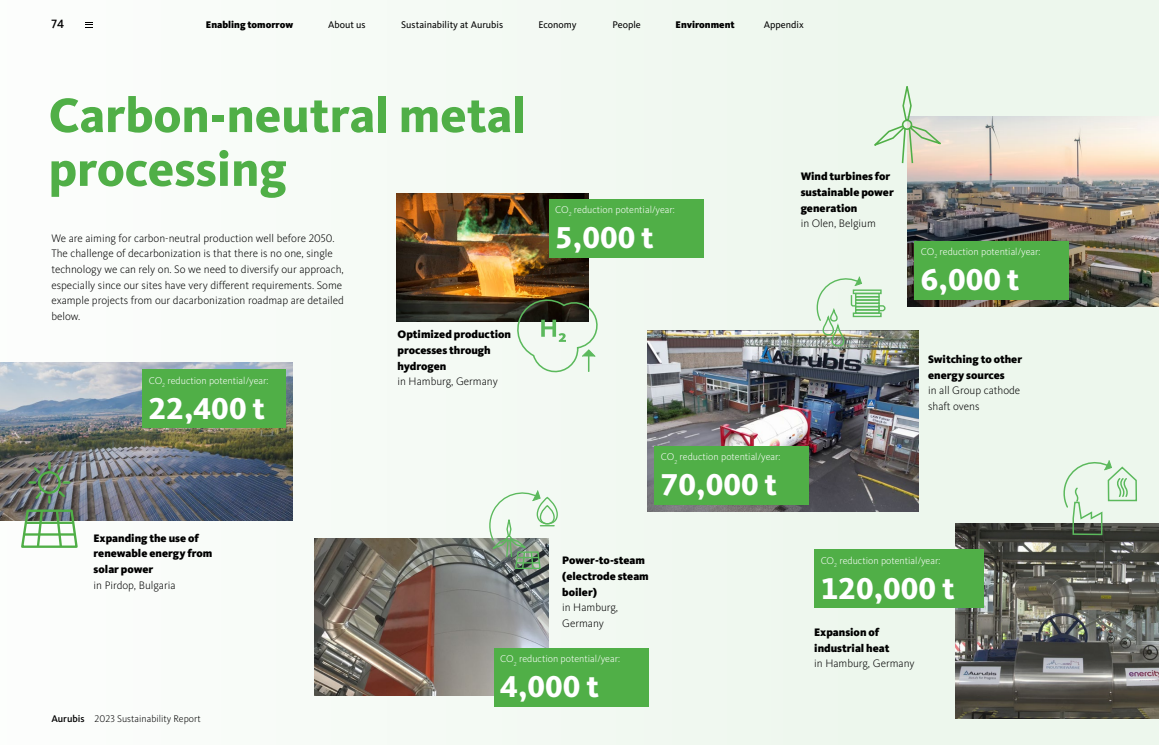
<style>
.page{position:relative;width:1159px;height:745px;background:#fff}
.page>*{position:absolute;margin:0;border:0;box-sizing:border-box;transform-origin:0 0}
.H2_2022{font:800 50px/53.8px "Kievit Pro";color:#50af47}
.H2_2_2022{font:800 31.25px "Kievit Pro";color:#fff}
.t1{font:500 12.5px "Kievit Pro";color:#000}
.Copy_2022{font:300 11.25px/15.6px "Kievit Pro";color:#000}
.H3_2022{font:900 11.25px/15.6px "Kievit Pro";color:#000}
.Copy_2022-2{font:300 10.12px "Kievit Pro";color:#fff}
.t2{font:10px "Kievit Pro";color:#000}
.t3{font:300 10px "Kievit Pro";color:#000}
.t4{font:900 10px "Kievit Pro";color:#000}
.s1{font-weight:500}
</style>
<div class="page">
<div style="left:0;top:0;width:1159px;height:744px;background:#edf7ed"></div>
<img style="left:956px;top:523px;width:203px;height:195px">
<img style="left:647px;top:331px;width:271px;height:180px">
<img style="left:0;top:362px;width:292px;height:158px">
<img style="left:907px;top:116px;width:252px;height:190px">
<img style="left:314px;top:538px;width:235px;height:156px">
<img style="left:396px;top:193px;width:192px;height:128px">
<div style="left:38px;top:471px;width:23px;height:22px;border:2px solid #50af47;border-radius:50%"></div>
<svg style="left:48px;top:462px;width:18px;height:12px"></svg>
<svg style="left:32px;top:464px;width:10px;height:11px"></svg>
<svg style="left:21px;top:481px;width:57px;height:67px"></svg>
<svg style="left:1061px;top:460px;width:76px;height:75px"></svg>
<svg style="left:514px;top:296px;width:84px;height:77px"></svg>
<svg style="left:874px;top:86px;width:67px;height:78px"></svg>
<div style="left:536px;top:496px;width:22px;height:28px;border:1px solid #5bb95c;border-radius:10px"></div>
<div style="left:540px;top:505px;width:15px;height:19px;border:1px solid #5bb95c;border-radius:7px"></div>
<svg style="left:487px;top:490px;width:67px;height:79px"></svg>
<div style="left:852px;top:289px;width:29px;height:5px;border:1px solid #5bb95c"></div>
<div style="left:852px;top:312px;width:29px;height:5px;border:1px solid #5bb95c"></div>
<div style="left:855px;top:309px;width:25px;height:4px;border:1px solid #5bb95c"></div>
<div style="left:855px;top:306px;width:25px;height:4px;border:1px solid #5bb95c"></div>
<div style="left:855px;top:302px;width:25px;height:5px;border:1px solid #5bb95c"></div>
<div style="left:855px;top:299px;width:25px;height:5px;border:1px solid #5bb95c"></div>
<div style="left:855px;top:296px;width:25px;height:4px;border:1px solid #5bb95c"></div>
<div style="left:855px;top:292px;width:25px;height:5px;border:1px solid #5bb95c"></div>
<svg style="left:877px;top:304px;width:9px;height:8px"></svg>
<svg style="left:815px;top:276px;width:46px;height:71px"></svg>
<div style="left:494px;top:648px;width:154px;height:58px;background:#50af47"></div>
<div style="left:914px;top:241px;width:155px;height:58px;background:#50af47"></div>
<div style="left:549px;top:199px;width:154px;height:58px;background:#50af47"></div>
<div style="left:814px;top:549px;width:169px;height:58px;background:#50af47"></div>
<div style="left:654px;top:446px;width:155px;height:58px;background:#50af47"></div>
<div style="left:142px;top:369px;width:144px;height:59px;background:#50af47"></div>
<svg style="left:86px;top:22px;width:7px;height:6px"></svg>
<p class="t1" style="left:51px;top:16px;width:14px">74</p>
<p class="t4" style="left:206px;top:18px;width:89px">Enabling tomorrow</p>
<p class="t2" style="left:328px;top:18px;width:39px">About us</p>
<p class="t2" style="left:401px;top:18px;width:103px">Sustainability at Aurubis</p>
<p class="t2" style="left:538px;top:18px;width:40px">Economy</p>
<p class="t2" style="left:612px;top:18px;width:30px">People</p>
<p class="t4" style="left:675px;top:18px;width:61px">Environment</p>
<p class="t2" style="left:764px;top:18px;width:41px">Appendix</p>
<p class="H2_2022" style="left:49px;top:88px;width:479px">Carbon-neutral metal processing</p>
<p class="Copy_2022" style="left:51px;top:230px;width:294px">We are aiming for carbon-neutral production well before 2050.<br>The challenge of decarbonization is that there is no one, single technology we can rely on. So we need to diversify our approach, especially since our sites have very different requirements. Some example projects from our dacarbonization roadmap are detailed below.</p>
<p class="Copy_2022-2" style="left:149px;top:374px;width:121px">CO<sub>2</sub> reduction potential/year:</p>
<p class="H2_2_2022" style="left:149px;top:389px;width:118px">22,400 t</p>
<p class="H3_2022" style="left:397px;top:326px;width:115px">Optimized production processes through hydrogen</p>
<p class="Copy_2022" style="left:397px;top:373px;width:102px">in Hamburg, Germany</p>
<p class="Copy_2022-2" style="left:555px;top:203px;width:121px">CO<sub>2</sub> reduction potential/year:</p>
<p class="H2_2_2022" style="left:555px;top:218px;width:100px">5,000 t</p>
<p class="H3_2022" style="left:801px;top:169px;width:95px">Wind turbines for sustainable power generation</p>
<p class="Copy_2022" style="left:801px;top:216px;width:77px">in Olen, Belgium</p>
<p class="Copy_2022-2" style="left:661px;top:450px;width:121px">CO<sub>2</sub> reduction potential/year:</p>
<p class="H2_2_2022" style="left:661px;top:465px;width:118px">70,000 t</p>
<p class="Copy_2022-2" style="left:921px;top:245px;width:121px">CO<sub>2</sub> reduction potential/year:</p>
<p class="H2_2_2022" style="left:921px;top:260px;width:100px">6,000 t</p>
<p class="H3_2022" style="left:928px;top:351px;width:96px">Switching to other energy sources</p>
<p class="Copy_2022" style="left:928px;top:382px;width:94px">in all Group cathode shaft ovens</p>
<p class="H3_2022" style="left:94px;top:529px;width:120px">Expanding the use of renewable energy from solar power</p>
<p class="Copy_2022" style="left:94px;top:576px;width:83px">in Pirdop, Bulgaria</p>
<p class="t3" style="left:51px;top:712px;width:151px"><span class="s1">Aurubis</span> 2023 Sustainability Report</p>
<p class="H3_2022" style="left:562px;top:552px;width:88px">Power-to-steam (electrode steam boiler)</p>
<p class="Copy_2022" style="left:562px;top:599px;width:57px">in Hamburg,<br>Germany</p>
<p class="Copy_2022-2" style="left:500px;top:652px;width:121px">CO<sub>2</sub> reduction potential/year:</p>
<p class="H2_2_2022" style="left:500px;top:667px;width:100px">4,000 t</p>
<p class="Copy_2022-2" style="left:820px;top:554px;width:121px">CO<sub>2</sub> reduction potential/year:</p>
<p class="H2_2_2022" style="left:820px;top:569px;width:135px">120,000 t</p>
<p class="H3_2022" style="left:814px;top:624px;width:77px">Expansion of industrial heat</p>
<p class="Copy_2022" style="left:814px;top:655px;width:102px">in Hamburg, Germany</p>
</div>
